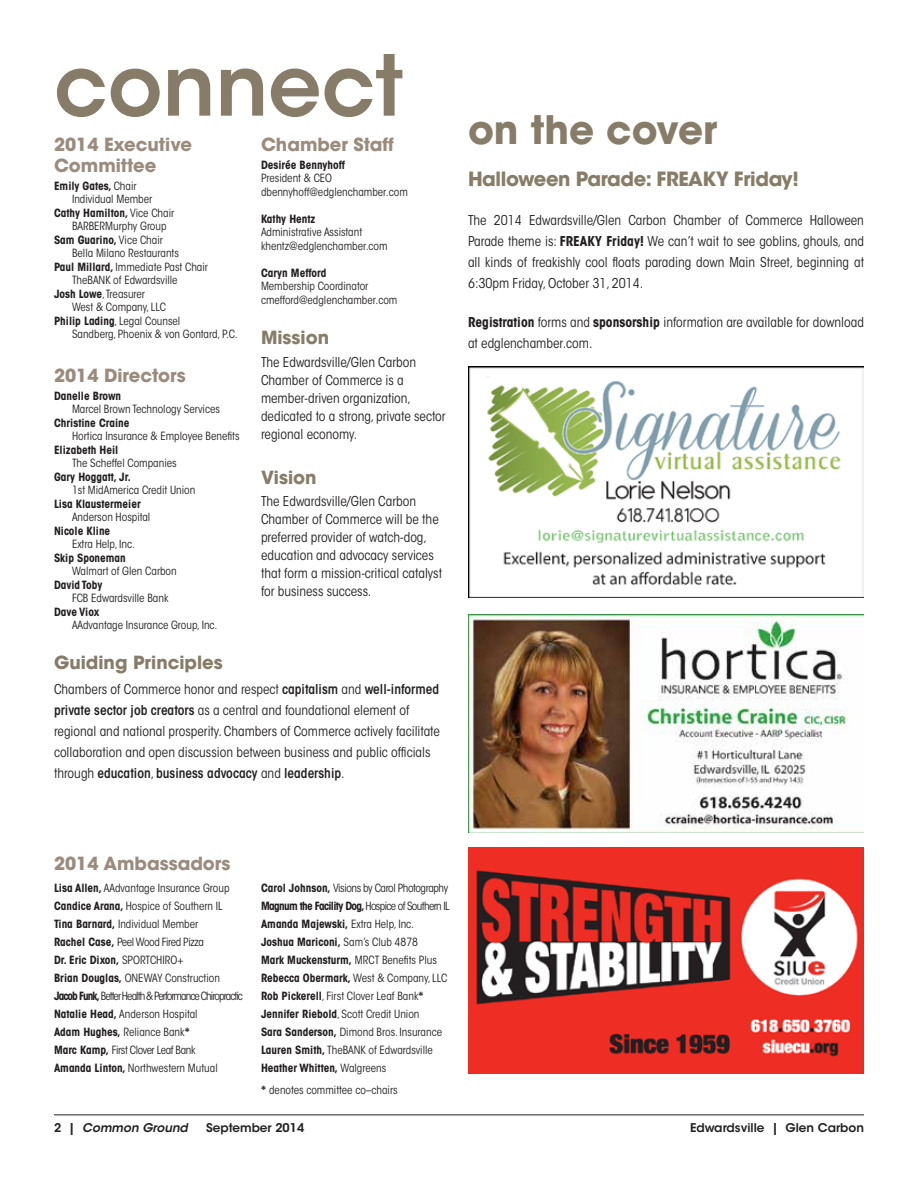
<style>
.page{position:relative;width:918px;height:1188px;background:#fff}
.page>*{position:absolute;margin:0;border:0;box-sizing:border-box;transform-origin:0 0}
.t1{font:600 83.4px "ITC Avant Garde Std";color:#877c68}
.t2{font:700 39px "ITC Avant Garde Std";color:#877c68}
.t3{font:700 19.5px "ITC Avant Garde Std";letter-spacing:-.02em;color:#877c68}
.t4{font:700 18px/21px "ITC Avant Garde Std";color:#9a8b7d}
.t5{font:700 18px "ITC Avant Garde Std";color:#877c68}
.t6{font:condensed 13.5px/18px "ITC Avant Garde Std";color:#231f20}
.t7{font:600 12px "ITC Avant Garde Std";color:#231f20}
.t8{font:italic 600 12px "ITC Avant Garde Std";color:#231f20}
.t9{font:condensed 11.25px/18px "ITC Avant Garde Std";color:#231f20}
.t10{font:700 condensed 11.25px "ITC Avant Garde Std";color:#231f20}
.s1{font-weight:400}
.s2{font-weight:700}
.s3{font-weight:600}
.s4{font-style:normal}
</style>
<div class="page">
<hr style="left:54px;top:1114px;width:810px;height:1px;background:#231f20">
<img style="left:468px;top:366px;width:396px;height:231px">
<img style="left:468px;top:614px;width:396px;height:218px">
<img style="left:468px;top:847px;width:396px;height:227px">
<h1 class="t1" style="left:54px;top:32px;width:351px">connect</h1>
<h3 class="t4" style="left:54px;top:133px;width:140px">2014 Executive<br>Committee</h3>
<p class="t10" style="left:54px;top:178px;width:84px">Emily Gates, <span class="s1">Chair</span></p>
<p class="t9" style="left:72px;top:190px;width:82px">Individual Member</p>
<p class="t10" style="left:54px;top:205px;width:122px">Cathy Hamilton, <span class="s1">Vice Chair</span></p>
<p class="t9" style="left:72px;top:217px;width:96px">BARBERMurphy Group</p>
<p class="t10" style="left:54px;top:232px;width:110px">Sam Guarino, <span class="s1">Vice Chair</span></p>
<p class="t9" style="left:72px;top:244px;width:108px">Bella Milano Restaurants</p>
<p class="t9" style="left:54px;top:258px;width:156px"><span class="s2">Paul Millard,</span> Immediate Past Chair</p>
<p class="t9" style="left:72px;top:271px;width:107px">TheBANK of Edwardsville</p>
<p class="t9" style="left:54px;top:285px;width:93px"><span class="s2">Josh Lowe</span>, Treasurer</p>
<p class="t9" style="left:72px;top:298px;width:96px">West &amp; Company, LLC</p>
<p class="t9" style="left:54px;top:312px;width:128px"><span class="s2">Philip Lading</span>, Legal Counsel</p>
<p class="t9" style="left:72px;top:325px;width:167px">Sandberg, Phoenix &amp; von Gontard, P.C.</p>
<h3 class="t4" style="left:54px;top:364px;width:133px">2014 Directors</h3>
<p class="t10" style="left:54px;top:388px;width:69px">Danelle Brown</p>
<p class="t9" style="left:72px;top:400px;width:149px">Marcel Brown Technology Services</p>
<p class="t10" style="left:54px;top:415px;width:77px">Christine Craine</p>
<p class="t9" style="left:72px;top:427px;width:169px">Hortica Insurance &amp; Employee Benefits</p>
<p class="t10" style="left:54px;top:442px;width:66px">Elizabeth Heil</p>
<p class="t9" style="left:72px;top:454px;width:106px">The Scheffel Companies</p>
<p class="t10" style="left:54px;top:469px;width:78px">Gary Hoggatt, Jr.</p>
<p class="t9" style="left:72px;top:481px;width:125px">1st MidAmerica Credit Union</p>
<p class="t10" style="left:54px;top:496px;width:88px">Lisa Klaustermeier</p>
<p class="t9" style="left:72px;top:508px;width:80px">Anderson Hospital</p>
<p class="t10" style="left:54px;top:523px;width:58px">Nicole Kline</p>
<p class="t9" style="left:72px;top:535px;width:64px">Extra Help, Inc.</p>
<p class="t10" style="left:54px;top:550px;width:73px">Skip Sponeman</p>
<p class="t9" style="left:72px;top:562px;width:106px">Walmart of Glen Carbon</p>
<p class="t10" style="left:54px;top:577px;width:50px">David Toby</p>
<p class="t9" style="left:72px;top:589px;width:98px">FCB Edwardsville Bank</p>
<p class="t10" style="left:54px;top:604px;width:47px">Dave Viox</p>
<p class="t9" style="left:72px;top:616px;width:147px">AAdvantage Insurance Group, Inc.</p>
<h3 class="t4" style="left:261px;top:133px;width:134px">Chamber Staff</h3>
<p class="t10" style="left:261px;top:157px;width:86px">Desirée Bennyhoff</p>
<p class="t9" style="left:261px;top:171px;width:148px;line-height:13.5px">President &amp; CEO dbennyhoff@edglenchamber.com</p>
<p class="t10" style="left:261px;top:211px;width:56px">Kathy Hentz</p>
<p class="t9" style="left:261px;top:225px;width:128px;line-height:13.5px">Administrative Assistant khentz@edglenchamber.com</p>
<p class="t10" style="left:261px;top:265px;width:67px">Caryn Mefford</p>
<p class="t9" style="left:261px;top:279px;width:138px;line-height:13.5px">Membership Coordinator cmefford@edglenchamber.com</p>
<h3 class="t5" style="left:261px;top:326px;width:70px">Mission</h3>
<p class="t6" style="left:261px;top:353px;width:186px">The Edwardsville/Glen Carbon<br>Chamber of Commerce is a member-driven organization, dedicated to a strong, private sector regional economy.</p>
<h3 class="t5" style="left:261px;top:465px;width:57px">Vision</h3>
<p class="t6" style="left:261px;top:492px;width:183px">The Edwardsville/Glen Carbon<br>Chamber of Commerce will be the preferred provider of watch-dog, education and advocacy services that form a mission-critical catalyst for business success.</p>
<h3 class="t5" style="left:54px;top:651px;width:170px">Guiding Principles</h3>
<p class="t6" style="left:54px;top:679px;width:387px;line-height:21px">Chambers of Commerce honor and respect <span class="s3">capitalism</span> and <span class="s3">well-informed private sector job creators</span> as a central and foundational element of regional and national prosperity. Chambers of Commerce actively facilitate collaboration and open discussion between business and public officials through <span class="s3">education</span>, <span class="s3">business advocacy</span> and <span class="s3">leadership</span>.</p>
<h2 class="t2" style="left:468px;top:105px;width:251px">on the cover</h2>
<h3 class="t3" style="left:468px;top:166px;width:332px">Halloween Parade: FREAKY Friday!</h3>
<p class="t6" style="left:468px;top:209px;width:398px;line-height:21px;text-align:justify">The 2014 Edwardsville/Glen Carbon Chamber of Commerce Halloween Parade theme is: <span class="s2">FREAKY Friday!</span> We can’t wait to see goblins, ghouls, and all kinds of freakishly cool floats parading down Main Street, beginning at 6:30pm Friday, October 31, 2014.</p>
<p class="t6" style="left:468px;top:311px;width:397px;line-height:21px"><span class="s2">Registration</span> forms and <span class="s2">sponsorship</span> information are available for download at edglenchamber.com.</p>
<h3 class="t4" style="left:54px;top:852px;width:178px">2014 Ambassadors</h3>
<p class="t9" style="left:54px;top:879px;width:191px"><span class="s2">Lisa Allen,</span> AAdvantage Insurance Group <span class="s2">Candice Arana,</span> Hospice of Southern IL <span class="s2">Tina Barnard,</span> Individual Member<br><span class="s2">Rachel Case,</span> Peel Wood Fired Pizza<br><span class="s2">Dr. Eric Dixon,</span> SPORTCHIRO+<br><span class="s2">Brian Douglas,</span> ONEWAY Construction <span class="s2">Jacob Funk,</span> Better Health &amp; Performance Chiropractic <span class="s2">Natalie Head,</span> Anderson Hospital<br><span class="s2">Adam Hughes,</span> Reliance Bank<span class="s2">*<br>Marc Kamp,</span> First Clover Leaf Bank<br><span class="s2">Amanda Linton,</span> Northwestern Mutual</p>
<p class="t9" style="left:261px;top:879px;width:190px"><span class="s2">Carol Johnson,</span> Visions by Carol Photography <span class="s2">Magnum the Facility Dog,</span> Hospice of Southern IL <span class="s2">Amanda Majewski,</span> Extra Help, Inc.<br><span class="s2">Joshua Mariconi,</span> Sam’s Club 4878<br><span class="s2">Mark Muckensturm,</span> MRCT Benefits Plus <span class="s2">Rebecca Obermark,</span> West &amp; Company, LLC <span class="s2">Rob Pickerell</span>, First Clover Leaf Bank<span class="s2">* Jennifer Riebold</span>, Scott Credit Union<br><span class="s2">Sara Sanderson,</span> Dimond Bros. Insurance <span class="s2">Lauren Smith,</span> TheBANK of Edwardsville <span class="s2">Heather Whitten,</span> Walgreens</p>
<p class="t9" style="left:261px;top:1081px;width:138px"><span class="s2">*</span> denotes committee co–chairs</p>
<p class="t8" style="left:54px;top:1120px;width:135px"><span class="s4">2 |</span> Common Ground</p>
<p class="t7" style="left:206px;top:1120px;width:100px">September 2014</p>
<p class="t7" style="left:690px;top:1120px;width:176px">Edwardsville | Glen Carbon</p>
</div>
